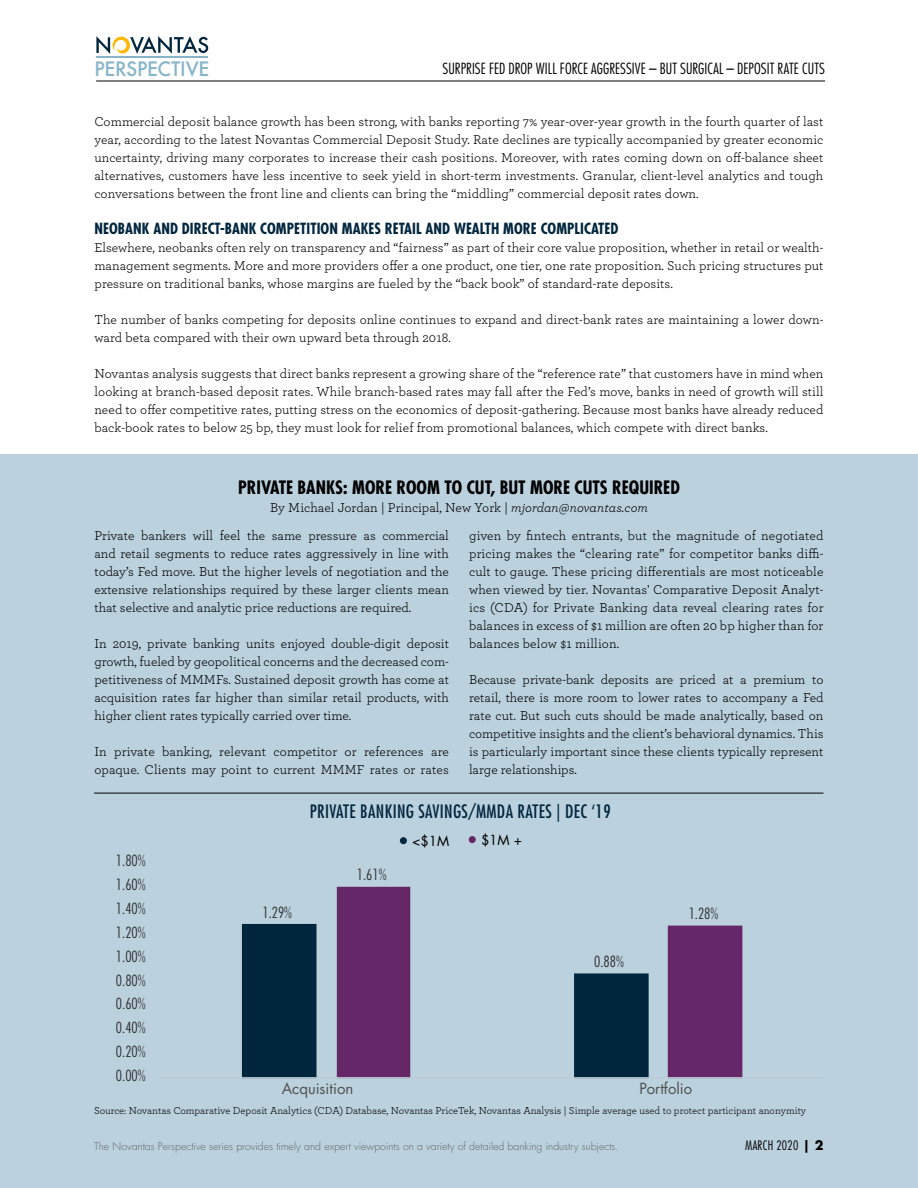
<style>
.page{position:relative;width:918px;height:1188px;background:#fff}
.page>*{position:absolute;margin:0;border:0;box-sizing:border-box;transform-origin:0 0}
.t1{font:500 19.35px "Futura";letter-spacing:-.015em;color:#88b4ca}
.t2{font:700 condensed 18px "Futura Std";color:#000}
.t3{font:condensed 18px "Futura Std";letter-spacing:.02em;color:#00263e}
.t4{font:300 condensed 15px "Futura Std";color:#303030}
.t5{font:700 condensed 15px "Futura Std";letter-spacing:.005em;color:#00263e}
.t6{font:300 condensed 15px "Futura Std";letter-spacing:.005em;color:#000}
.t7{font:15px "Futura Std";color:#505050}
.t8{font:13.5px/18px "Archer";color:#000;text-align:justify}
.t9{font:13.5px "Futura Std";color:#000}
.t10{font:300 condensed 12.75px "Futura Std";letter-spacing:.02em;color:#000}
.t11{font:10.5px "Archer";color:#000}
.t12{font:300 10.5px "Futura Std";color:#636466}
.s1{font-style:italic}
.s2{font-weight:700;font-stretch:normal}
</style>
<div class="page">
<svg style="left:96px;top:36px;width:112px;height:18px"></svg>
<hr style="left:96px;top:56px;width:112px;height:2px;background:#88b4ca">
<hr style="left:96px;top:81px;width:729px;height:1px;background:#000">
<div style="left:0;top:455px;width:918px;height:733px;background:#bbd1de"></div>
<svg style="left:242px;top:924px;width:95px;height:153px;fill:#00263e"></svg>
<svg style="left:337px;top:887px;width:405px;height:190px"></svg>
<hr style="left:160px;top:1077px;width:664px;height:2px;background:#bbccd5">
<hr style="left:94px;top:793px;width:730px;height:1px;background:#000">
<div style="left:400px;top:837px;width:7px;height:7px;background:#00263e;border-radius:50%"></div>
<div style="left:469px;top:836px;width:7px;height:7px;background:#652767;border-radius:50%"></div>
<h1 class="t1" style="left:94px;top:55px;width:116px">PERSPECTIVE</h1>
<p class="t6" style="left:443px;top:59px;width:384px">SURPRISE FED DROP WILL FORCE AGGRESSIVE – BUT SURGICAL – DEPOSIT RATE CUTS</p>
<p class="t8" style="left:94px;top:112px;width:730px">Commercial deposit balance growth has been strong, with banks reporting 7% year-over-year growth in the fourth quarter of last year, according to the latest Novantas Commercial Deposit Study. Rate declines are typically accompanied by greater economic uncertainty, driving many corporates to increase their cash positions. Moreover, with rates coming down on off-balance sheet alternatives, customers have less incentive to seek yield in short-term investments. Granular, client-level analytics and tough conversations between the front line and clients can bring the “middling” commercial deposit rates down.</p>
<p class="t5" style="left:94px;top:219px;width:525px">NEOBANK AND DIRECT-BANK COMPETITION MAKES RETAIL AND WEALTH MORE COMPLICATED</p>
<p class="t8" style="left:94px;top:238px;width:731px">Elsewhere, neobanks often rely on transparency and “fairness” as part of their core value proposition, whether in retail or wealth&shy;management segments. More and more providers offer a one product, one tier, one rate proposition. Such pricing structures put pressure on traditional banks, whose margins are fueled by the “back book” of standard-rate deposits.</p>
<p class="t8" style="left:94px;top:310px;width:730px">The number of banks competing for deposits online continues to expand and direct-bank rates are maintaining a lower down&shy;ward beta compared with their own upward beta through 2018.</p>
<p class="t8" style="left:94px;top:364px;width:731px">Novantas analysis suggests that direct banks represent a growing share of the “reference rate” that customers have in mind when looking at branch-based deposit rates. While branch-based rates may fall after the Fed’s move, banks in need of growth will still need to offer competitive rates, putting stress on the economics of deposit-gathering. Because most banks have already reduced back-book rates to below 25 bp, they must look for relief from promotional balances, which compete with direct banks.</p>
<h2 class="t2" style="left:238px;top:476px;width:443px">PRIVATE BANKS: MORE ROOM TO CUT, BUT MORE CUTS REQUIRED</h2>
<p class="t8" style="left:94px;top:493px;width:555px;line-height:27.8px;text-indent:176px">By Michael Jordan | Principal, New York | <span class="s1">mjordan@novantas.com<br></span>Private bankers will feel the same pressure as commercial</p>
<p class="t8" style="left:94px;top:544px;width:356px">and retail segments to reduce rates aggressively in line with today’s Fed move. But the higher levels of negotiation and the extensive relationships required by these larger clients mean that selective and analytic price reductions are required.</p>
<p class="t8" style="left:94px;top:634px;width:356px">In 2019, private banking units enjoyed double-digit deposit growth, fueled by geopolitical concerns and the decreased com&shy;petitiveness of MMMFs. Sustained deposit growth has come at acquisition rates far higher than similar retail products, with higher client rates typically carried over time.</p>
<p class="t8" style="left:94px;top:742px;width:356px">In private banking, relevant competitor or references are opaque. Clients may point to current MMMF rates or rates</p>
<p class="t8" style="left:469px;top:526px;width:356px">given by fintech entrants, but the magnitude of negotiated pricing makes the “clearing rate” for competitor banks diffi&shy;cult to gauge. These pricing differentials are most noticeable when viewed by tier. Novantas' Comparative Deposit Analyt&shy;ics (CDA) for Private Banking data reveal clearing rates for balances in excess of $1 million are often 20 bp higher than for balances below $1 million.</p>
<p class="t8" style="left:469px;top:670px;width:356px">Because private-bank deposits are priced at a premium to retail, there is more room to lower rates to accompany a Fed rate cut. But such cuts should be made analytically, based on competitive insights and the client’s behavioral dynamics. This is particularly important since these clients typically represent large relationships.</p>
<p class="t4" style="left:116px;top:852px;width:31px">1.80%</p>
<p class="t4" style="left:116px;top:876px;width:31px">1.60%</p>
<p class="t4" style="left:116px;top:900px;width:31px">1.40%</p>
<p class="t4" style="left:116px;top:924px;width:31px">1.20%</p>
<p class="t4" style="left:116px;top:947px;width:31px">1.00%</p>
<p class="t4" style="left:116px;top:971px;width:31px">0.80%</p>
<p class="t4" style="left:116px;top:995px;width:31px">0.60%</p>
<p class="t4" style="left:116px;top:1018px;width:31px">0.40%</p>
<p class="t4" style="left:116px;top:1042px;width:31px">0.20%</p>
<p class="t4" style="left:116px;top:1066px;width:31px">0.00%</p>
<h2 class="t3" style="left:310px;top:800px;width:302px">PRIVATE BANKING SAVINGS/MMDA RATES | DEC ‘19</h2>
<p class="t9" style="left:412px;top:833px;width:39px">&lt;$1M</p>
<p class="t9" style="left:481px;top:832px;width:43px">$1M +</p>
<p class="t4" style="left:262px;top:904px;width:31px">1.29%</p>
<p class="t4" style="left:357px;top:866px;width:31px">1.61%</p>
<p class="t4" style="left:594px;top:952px;width:31px">0.88%</p>
<p class="t4" style="left:689px;top:905px;width:31px">1.28%</p>
<p class="t7" style="left:282px;top:1079px;width:73px">Acquisition</p>
<p class="t7" style="left:639px;top:1079px;width:54px">Portfolio</p>
<p class="t11" style="left:94px;top:1103px;width:714px">Source: Novantas Comparative Deposit Analytics (CDA) Database, Novantas PriceTek, Novantas Analysis | Simple average used to protect participant anonymity</p>
<p class="t12" style="left:94px;top:1140px;width:526px">The Novantas Perspective series provides timely and expert viewpoints on a variety of detailed banking industry subjects.</p>
<p class="t10" style="left:745px;top:1138px;width:80px">MARCH 2020 <span class="s2">| 2</span></p>
</div>
